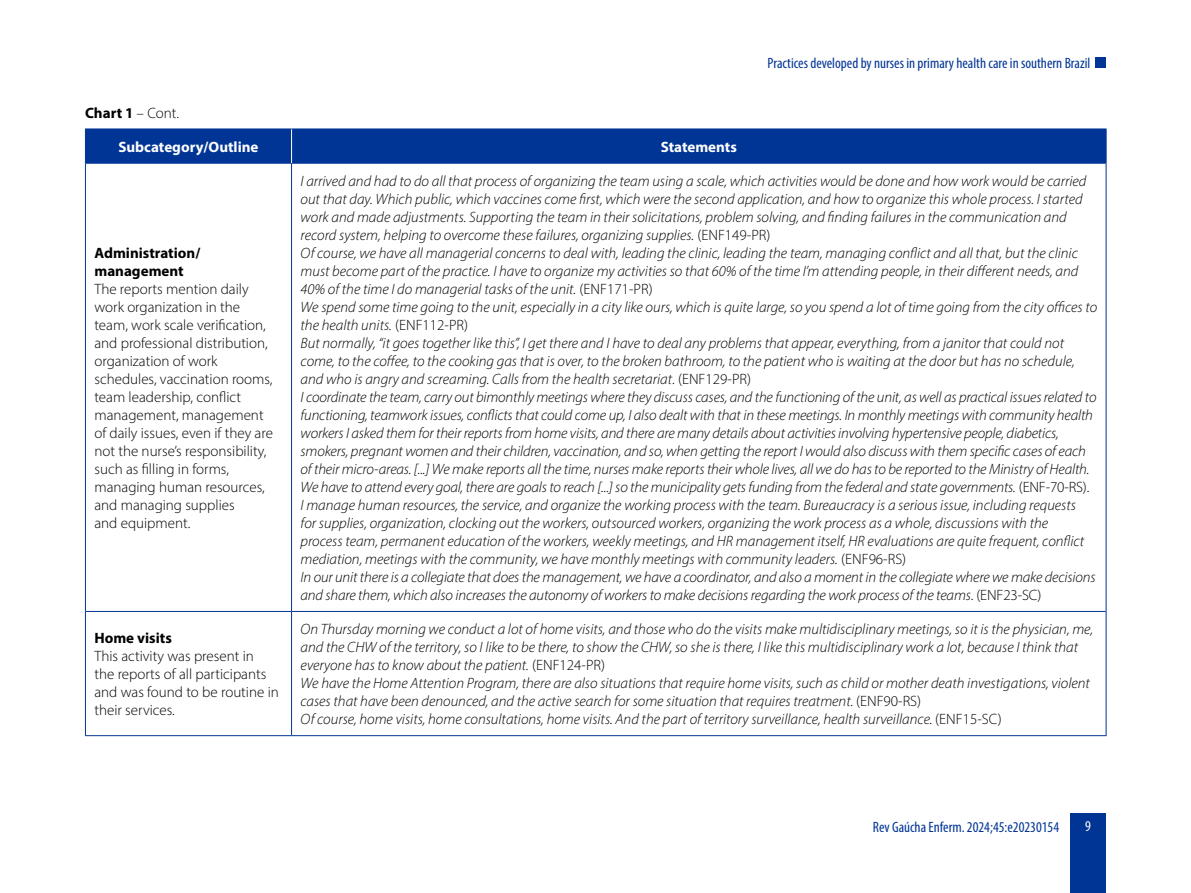
<style>
.page{position:relative;width:1191px;height:893px;background:#fff}
.page>*{position:absolute;margin:0;border:0;box-sizing:border-box;transform-origin:0 0}
.t1{font:italic 300 15px/18px "Myriad Pro";color:#000}
.t2{font:300 15px/18px "Myriad Pro";color:#000}
.t3{font:condensed 15px "Myriad Pro";color:#003595}
.t4{font:700 15px/18px "Myriad Pro";color:#000}
.t5{font:700 15px "Myriad Pro";color:#fff}
.t6{font:condensed 15px "Myriad Pro";color:#fff}
.s1{font-weight:300}
.s2{font-style:normal}
</style>
<div class="page">
<div style="left:1070px;top:813px;width:36px;height:80px;background:#003595"></div>
<div style="left:1095px;top:57px;width:11px;height:11px;background:#003595"></div>
<div style="left:86px;top:130px;width:1019px;height:33px;background:#003595"></div>
<hr style="left:85px;top:163px;width:1px;height:448px;background:#003595">
<hr style="left:1105px;top:163px;width:1px;height:448px;background:#003595">
<hr style="left:85px;top:611px;width:1px;height:124px;background:#003595">
<hr style="left:1105px;top:611px;width:1px;height:124px;background:#003595">
<hr style="left:85px;top:129px;width:206px;height:1px;background:#003595">
<hr style="left:85px;top:129px;width:1px;height:34px;background:#003595">
<hr style="left:291px;top:129px;width:815px;height:1px;background:#003595">
<hr style="left:1105px;top:129px;width:1px;height:34px;background:#003595">
<hr style="left:291px;top:163px;width:1px;height:448px;background:#003595">
<hr style="left:86px;top:611px;width:205px;height:1px;background:#003595">
<hr style="left:291px;top:611px;width:814px;height:1px;background:#003595">
<hr style="left:291px;top:612px;width:1px;height:123px;background:#003595">
<hr style="left:85px;top:735px;width:206px;height:1px;background:#003595">
<hr style="left:291px;top:735px;width:815px;height:1px;background:#003595">
<hr style="left:86px;top:163px;width:205px;height:1px;background:#003595">
<hr style="left:291px;top:163px;width:814px;height:1px;background:#003595">
<hr style="left:291px;top:129px;width:1px;height:34px;background:#fff">
<p class="t4" style="left:85px;top:103px;width:96px">Chart 1 <span class="s1">– Cont.</span></p>
<p class="t5" style="left:118px;top:137px;width:142px">Subcategory/Outline</p>
<p class="t5" style="left:660px;top:137px;width:78px">Statements</p>
<p class="t3" style="left:767px;top:54px;width:324px">Practices developed by nurses in primary health care in southern Brazil</p>
<p class="t4" style="left:94px;top:243px;width:107px">Administration/ management</p>
<p class="t2" style="left:94px;top:280px;width:180px">The reports mention daily work organization in the team, work scale verification, and professional distribution, organization of work schedules, vaccination rooms, team leadership, conflict management, management of daily issues, even if they are not the nurse’s responsibility, such as filling in forms, managing human resources, and managing supplies<br>and equipment.</p>
<p class="t4" style="left:94px;top:629px;width:79px">Home visits</p>
<p class="t2" style="left:94px;top:647px;width:186px">This activity was present in<br>the reports of all participants and was found to be routine in their services.</p>
<p class="t1" style="left:300px;top:172px;width:798px">I arrived and had to do all that process of organizing the team using a scale, which activities would be done and how work would be carried out that day. Which public, which vaccines come first, which were the second application, and how to organize this whole process. I started work and made adjustments. Supporting the team in their solicitations, problem solving, and finding failures in the communication and record system, helping to overcome these failures, organizing supplies. <span class="s2">(ENF149-PR)<br></span>Of course, we have all managerial concerns to deal with, leading the clinic, leading the team, managing conflict and all that, but the clinic must become part of the practice. I have to organize my activities so that 60% of the time I’m attending people, in their different needs, and 40% of the time I do managerial tasks of the unit. <span class="s2">(ENF171-PR)<br></span>We spend some time going to the unit, especially in a city like ours, which is quite large, so you spend a lot of time going from the city offices to the health units. <span class="s2">(ENF112-PR)<br></span>But normally, “it goes together like this”, I get there and I have to deal any problems that appear, everything, from a janitor that could not come, to the coffee, to the cooking gas that is over, to the broken bathroom, to the patient who is waiting at the door but has no schedule, and who is angry and screaming. Calls from the health secretariat<span class="s2">. (ENF129-PR)<br></span>I coordinate the team, carry out bimonthly meetings where they discuss cases, and the functioning of the unit, as well as practical issues related to functioning, teamwork issues, conflicts that could come up, I also dealt with that in these meetings. In monthly meetings with community health workers I asked them for their reports from home visits, and there are many details about activities involving hypertensive people, diabetics, smokers, pregnant women and their children, vaccination, and so, when getting the report I would also discuss with them specific cases of each of their micro-areas. [...] We make reports all the time, nurses make reports their whole lives, all we do has to be reported to the Ministry of Health.<br>We have to attend every goal, there are goals to reach [...] so the municipality gets funding from the federal and state governments. <span class="s2">(ENF-70-RS).<br></span>I manage human resources, the service, and organize the working process with the team. Bureaucracy is a serious issue, including requests<br>for supplies, organization, clocking out the workers, outsourced workers, organizing the work process as a whole, discussions with the<br>process team, permanent education of the workers, weekly meetings, and HR management itself, HR evaluations are quite frequent, conflict mediation, meetings with the community, we have monthly meetings with community leaders. <span class="s2">(ENF96-RS)<br></span>In our unit there is a collegiate that does the management, we have a coordinator, and also a moment in the collegiate where we make decisions and share them, which also increases the autonomy of workers to make decisions regarding the work process of the teams<span class="s2">. (ENF23-SC)</span></p>
<p class="t1" style="left:300px;top:620px;width:794px">On Thursday morning we conduct a lot of home visits, and those who do the visits make multidisciplinary meetings, so it is the physician, me, and the CHW of the territory, so I like to be there, to show the CHW, so she is there, I like this multidisciplinary work a lot, because I think that everyone has to know about the patient. <span class="s2">(ENF124-PR)<br></span>We have the Home Attention Program, there are also situations that require home visits, such as child or mother death investigations, violent cases that have been denounced, and the active search for some situation that requires treatment. <span class="s2">(ENF90-RS)<br></span>Of course, home visits, home consultations, home visits. And the part of territory surveillance, health surveillance. <span class="s2">(ENF15-SC)</span></p>
<p class="t3" style="left:873px;top:818px;width:188px">Rev Gaúcha Enferm. 2024;45:e20230154</p>
<p class="t6" style="left:1085px;top:817px;width:7px">9</p>
</div>
